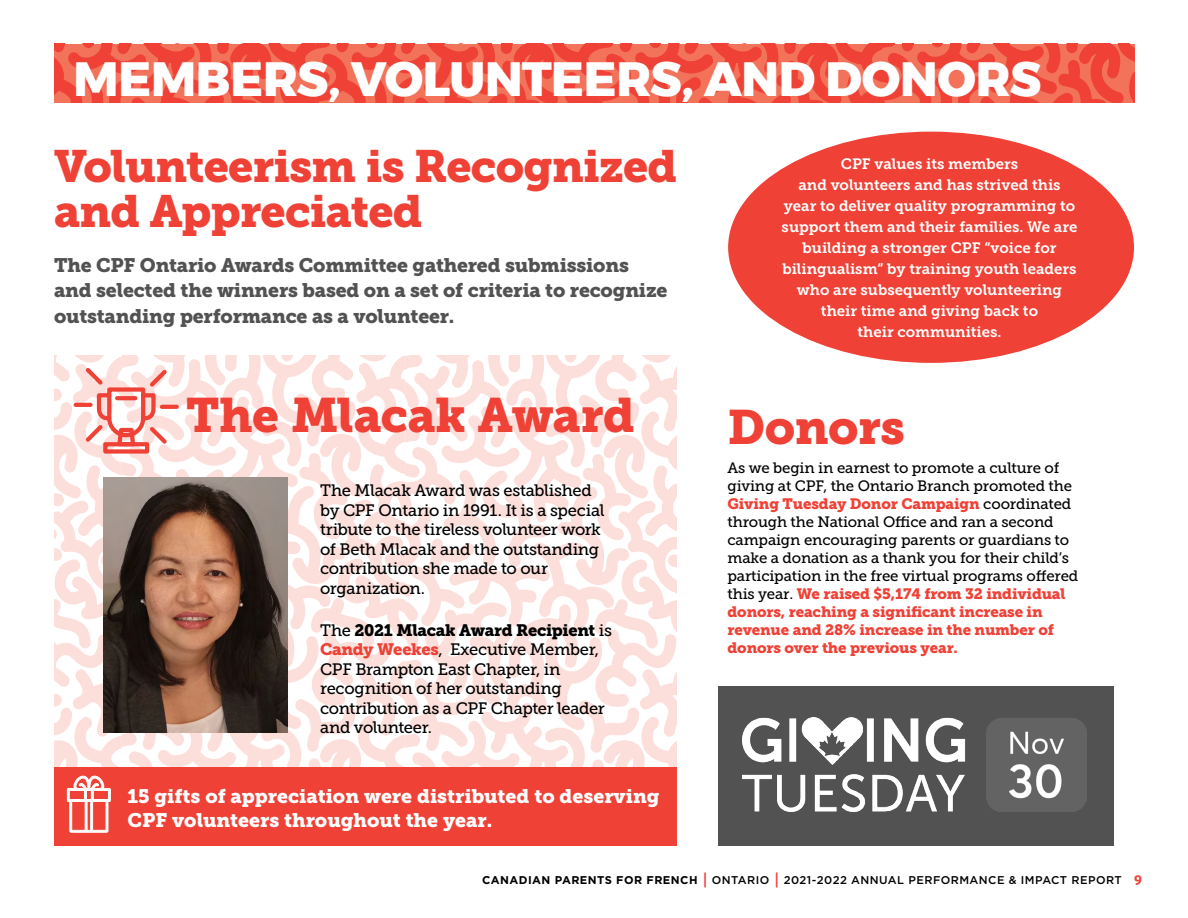
<style>
.page{position:relative;width:1188px;height:918px;background:#fff}
.page>*{position:absolute;margin:0;border:0;box-sizing:border-box;transform-origin:0 0}
.t1{font:800 48px "Montserrat";letter-spacing:-.005em;color:#fff}
.t2{font:48px "Museo Slab 900";letter-spacing:-.01em;color:#ef4136}
.t3{font:45px/45px "Museo Slab 900";letter-spacing:-.02em;color:#ef4136}
.t4{font:19.5px/25.5px "Museo Slab 900";letter-spacing:-.01em;color:#515251}
.t5{font:19.5px/24px "Museo Slab 900";color:#fff}
.t6{font:16.5px/19.5px "Museo Slab 500";letter-spacing:-.02em;color:#000}
.t7{font:16.5px "Museo Slab 900";letter-spacing:-.02em;color:#000}
.t8{font:15px/21px "Museo Slab 700";color:#fff;text-align:center}
.t9{font:15px/18px "Museo Slab 500";letter-spacing:-.01em;color:#000}
.t10{font:15px/18px "Museo Slab 900";letter-spacing:-.01em;color:#ef4136}
.t11{font:500 11.25px "Gotham";letter-spacing:.04em;color:#000}
.s1{font-family:"Museo Slab 500"}
.s2{font-family:"Museo Slab 900";color:#ef4136}
.s3{font-family:"Museo Slab 500";color:#000}
.s4{font-weight:700}
.s5{font-family:"Unit Rounded Pro";font-weight:900;font-size:16.5px;color:#ef4136}
.s6{font-family:"Unit Rounded Pro";font-weight:700;font-size:13.5px;color:#ef4136}
</style>
<div class="page">
<svg style="left:54px;top:44px;width:1080px;height:59px;background:#f05645"></svg>
<div style="left:718px;top:687px;width:396px;height:159px;background:#515251"></div>
<img style="left:743px;top:718px;width:344px;height:93px">
<div style="left:728px;top:132px;width:406px;height:231px;background:#ef4136;border-radius:50%"></div>
<div style="left:54px;top:767px;width:622px;height:79px;background:#ef4136"></div>
<svg style="left:54px;top:355px;width:622px;height:478px"></svg>
<h1 class="t1" style="left:74px;top:40px;width:969px">MEMBERS, VOLUNTEERS, AND DONORS</h1>
<h2 class="t3" style="left:54px;top:144px;width:625px">Volunteerism is Recognized and Appreciated</h2>
<p class="t4" style="left:54px;top:252px;width:615px">The CPF Ontario Awards Committee gathered submissions and selected the winners based on a set of criteria to recognize outstanding performance as a volunteer.</p>
<h1 class="t2" style="left:186px;top:387px;width:451px">The Mlacak Award</h1>
<p class="t6" style="left:320px;top:481px;width:286px">The Mlacak Award was established by CPF Ontario in 1991. It is a special tribute to the tireless volunteer work of Beth Mlacak and the outstanding contribution she made to our organization.</p>
<p class="t7" style="left:320px;top:620px;width:293px"><span class="s1">The</span> 2021 Mlacak Award Recipient <span class="s1">is</span></p>
<p class="t6" style="left:320px;top:640px;width:286px"><span class="s2">Candy Weekes</span>, Executive Member,<br>CPF Brampton East Chapter, in recognition of her outstanding contribution as a CPF Chapter leader and volunteer.</p>
<p class="t5" style="left:128px;top:784px;width:534px">15 gifts of appreciation were distributed to deserving<br>CPF volunteers throughout the year.</p>
<p class="t8" style="left:782px;top:154px;width:297px">CPF values its members<br>and volunteers and has strived this year to deliver quality programming to support them and their families. We are building a stronger CPF “voice for bilingualism” by training youth leaders who are subsequently volunteering their time and giving back to<br>their communities.</p>
<h1 class="t2" style="left:728px;top:399px;width:179px">Donors</h1>
<p class="t9" style="left:728px;top:459px;width:346px">As we begin in earnest to promote a culture of giving at CPF, the Ontario Branch promoted the</p>
<p class="t10" style="left:728px;top:495px;width:345px">Giving Tuesday Donor Campaign <span class="s3">coordinated</span></p>
<p class="t9" style="left:728px;top:513px;width:352px">through the National Office and ran a second campaign encouraging parents or guardians to make a donation as a thank you for their child’s participation in the free virtual programs offered</p>
<p class="t10" style="left:728px;top:585px;width:340px"><span class="s3">this year.</span> We raised $5,174 from 32 individual donors, reaching a significant increase in revenue and 28% increase in the number of donors over the previous year.</p>
<p class="t11" style="left:482px;top:873px;width:662px"><span class="s4">CANADIAN PARENTS FOR FRENCH</span> <span class="s5">|</span> ONTARIO <span class="s5">|</span> 2021-2022 ANNUAL PERFORMANCE &amp; IMPACT REPORT <span class="s6">9</span></p>
</div>
